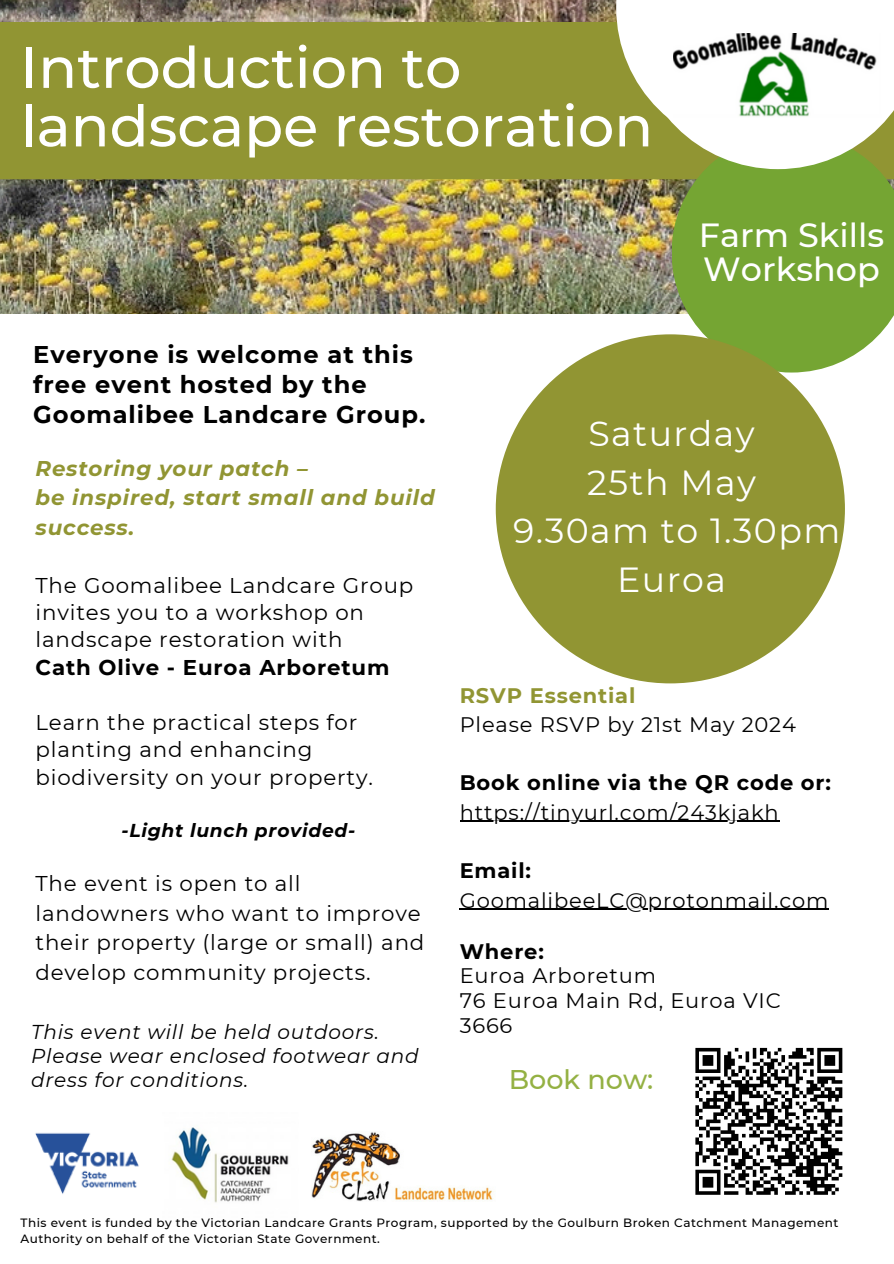
<style>
.page{position:relative;width:894px;height:1264px;background:#fff}
.page>*{position:absolute;margin:0;border:0;box-sizing:border-box;transform-origin:0 0}
.t1{font:500 57.15px/58.5px "Montserrat";color:#fff}
.t2{font:34.8px/48.3px "Montserrat";letter-spacing:.04em;color:#fff;text-align:center}
.t3{font:500 33.45px/33.8px "Montserrat";color:#fff}
.t4{font:500 27px "Montserrat";color:#94b143}
.t5{font:700 24.15px/30.3px "Montserrat";letter-spacing:.04em;color:#000}
.t6{font:21.3px/27.5px "Montserrat";letter-spacing:.04em;color:#000}
.t7{font:italic 700 21.3px/29.4px "Montserrat";letter-spacing:.04em;color:#919533}
.t8{font:700 21.3px "Montserrat";letter-spacing:.04em;color:#000}
.t9{font:21px/24.8px "Montserrat";letter-spacing:.04em;color:#000}
.t10{font:700 21px "Montserrat";letter-spacing:.04em;color:#000}
.t11{font:700 21px "Montserrat";letter-spacing:.04em;color:#919533}
.t12{font:italic 20.1px/23.9px "Montserrat";letter-spacing:.04em;color:#000}
.t13{font:italic 700 18.6px "Montserrat";letter-spacing:.04em;color:#000}
.t14{font:500 12px/16px "Montserrat";letter-spacing:.04em;color:#000}
</style>
<div class="page">
<img style="left:0;top:0;width:671px;height:313px">
<div style="left:0;top:22px;width:671px;height:157px;background:#919533"></div>
<svg style="left:671px;top:169px;width:222px;height:203px;background:#7ca83e"></svg>
<svg style="left:616px;top:0;width:18px;height:151px;fill:#919533"></svg>
<img style="left:171px;top:1127px;width:118px;height:76px">
<img style="left:35px;top:1132px;width:104px;height:62px">
<div style="left:495px;top:334px;width:349px;height:349px;background:#919533;border-radius:50%"></div>
<img style="left:312px;top:1132px;width:181px;height:69px">
<hr style="left:459px;top:820px;width:320px;height:2px;background:#000">
<hr style="left:459px;top:908px;width:370px;height:1px;background:#000">
<svg style="left:634px;top:0;width:259px;height:169px"></svg>
<img style="left:673px;top:34px;width:208px;height:84px">
<svg style="left:695px;top:1047px;width:148px;height:148px"></svg>
<p class="t1" style="left:21px;top:38px;width:634px">Introduction to landscape restoration</p>
<p class="t3" style="left:698px;top:218px;width:187px">Farm Skills<br>Workshop</p>
<p class="t5" style="left:33px;top:339px;width:393px">Everyone is welcome at this free event hosted by the<br>Goomalibee Landcare Group.</p>
<p class="t7" style="left:35px;top:453px;width:401px">Restoring your patch –<br>be inspired, start small and build success.</p>
<p class="t6" style="left:35px;top:571px;width:379px">The Goomalibee Landcare Group invites you to a workshop on landscape restoration with</p>
<p class="t8" style="left:35px;top:654px;width:355px">Cath Olive - Euroa Arboretum</p>
<p class="t6" style="left:35px;top:708px;width:339px">Learn the practical steps for planting and enhancing biodiversity on your property.</p>
<p class="t13" style="left:121px;top:819px;width:235px">-Light lunch provided-</p>
<p class="t6" style="left:35px;top:869px;width:390px;line-height:29.4px">The event is open to all landowners who want to improve their property (large or small) and develop community projects.</p>
<p class="t12" style="left:31px;top:1020px;width:389px">This event will be held outdoors.<br>Please wear enclosed footwear and dress for conditions.</p>
<h5 class="t2" style="left:513px;top:410px;width:328px">Saturday<br>25th May<br>9.30am to 1.30pm<br>Euroa</h5>
<p class="t11" style="left:459px;top:682px;width:177px">RSVP Essential</p>
<p class="t9" style="left:459px;top:712px;width:338px">Please RSVP by 21st May 2024</p>
<p class="t10" style="left:459px;top:770px;width:372px">Book online via the QR code or:</p>
<p class="t9" style="left:459px;top:799px;width:320px">https://tinyurl.com/243kjakh</p>
<p class="t10" style="left:459px;top:858px;width:73px">Email:</p>
<p class="t9" style="left:459px;top:887px;width:370px">GoomalibeeLC@protonmail.com</p>
<p class="t10" style="left:459px;top:938px;width:86px">Where:</p>
<p class="t9" style="left:459px;top:963px;width:198px">Euroa Arboretum</p>
<p class="t9" style="left:459px;top:988px;width:322px">76 Euroa Main Rd, Euroa VIC<br>3666</p>
<p class="t4" style="left:508px;top:1062px;width:146px">Book now:</p>
<p class="t14" style="left:21px;top:1215px;width:819px">This event is funded by the Victorian Landcare Grants Program, supported by the Goulburn Broken Catchment Management<br>Authority on behalf of the Victorian State Government.</p>
</div>
